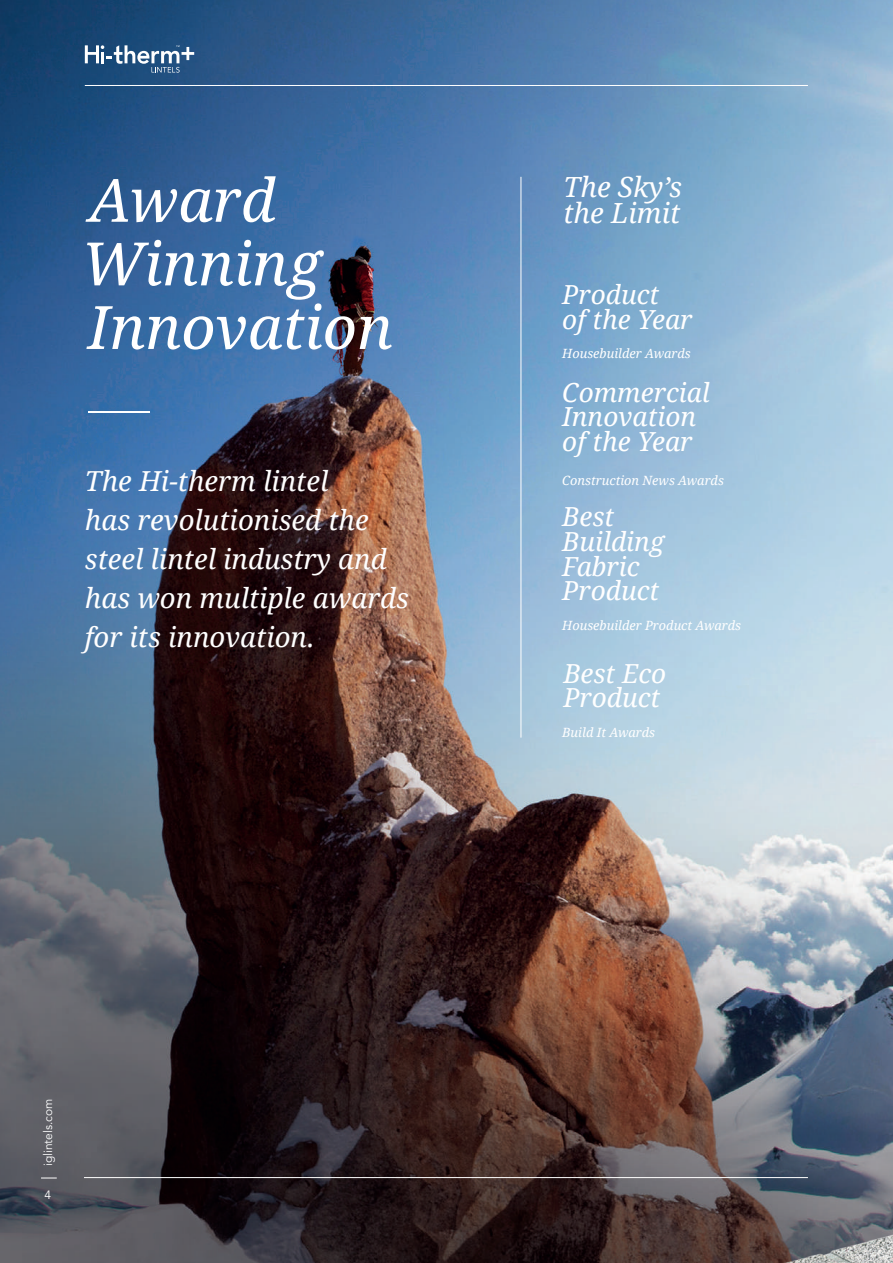
<style>
.page{position:relative;width:893px;height:1263px;background:#fff}
.page>*{position:absolute;margin:0;border:0;box-sizing:border-box;transform-origin:0 0}
.t1{font:italic 59.85px/63.6px "Noto Serif";color:#fff}
.t2{font:italic 27.75px/26px "Droid Serif";color:#fff}
.t3{font:italic 27.6px/38.8px "Droid Serif";color:#fff}
.t4{font:italic 26.25px/24.6px "Droid Serif";color:#fff}
.t5{font:italic 12.75px "Droid Serif";color:#fff}
.t6{font:12px "Avenir LT Std";color:#fff}
</style>
<div class="page">
<img style="left:0;top:0;width:893px;height:1263px">
<img style="left:720px;top:695px;width:173px;height:568px">
<hr style="left:84px;top:1177px;width:724px;height:1px;background:#fff">
<svg style="left:41px;top:1177px;width:16px;height:1px"></svg>
<hr style="left:89px;top:411px;width:61px;height:2px;background:#fff">
<hr style="left:85px;top:85px;width:723px;height:1px;background:#fff">
<svg style="left:85px;top:45px;width:109px;height:28px"></svg>
<hr style="left:521px;top:177px;width:1px;height:561px;background:#fff">
<h1 class="t1" style="left:82px;top:166px;width:313px">Award<br>Winning<br>Innovation</h1>
<p class="t3" style="left:85px;top:461px;width:326px">The Hi-therm lintel<br>has revolutionised the steel lintel industry and has won multiple awards for its innovation.</p>
<p class="t6" style="left:41px;top:1166px;width:69px;rotate:-90deg">iglintels.com</p>
<p class="t6" style="left:44px;top:1188px;width:8px">4</p>
<p class="t2" style="left:563px;top:173px;width:120px">The Sky’s the Limit</p>
<p class="t4" style="left:562px;top:282px;width:132px">Product<br>of the Year</p>
<p class="t5" style="left:562px;top:345px;width:130px">Housebuilder Awards</p>
<p class="t4" style="left:562px;top:379px;width:149px">Commercial<br>Innovation of the Year</p>
<p class="t5" style="left:562px;top:471px;width:163px">Construction News Awards</p>
<p class="t4" style="left:562px;top:504px;width:104px">Best<br>Building<br>Fabric<br>Product</p>
<p class="t5" style="left:562px;top:616px;width:180px">Housebuilder Product Awards</p>
<p class="t4" style="left:563px;top:660px;width:104px">Best Eco<br>Product</p>
<p class="t5" style="left:562px;top:723px;width:94px">Build It Awards</p>
</div>
